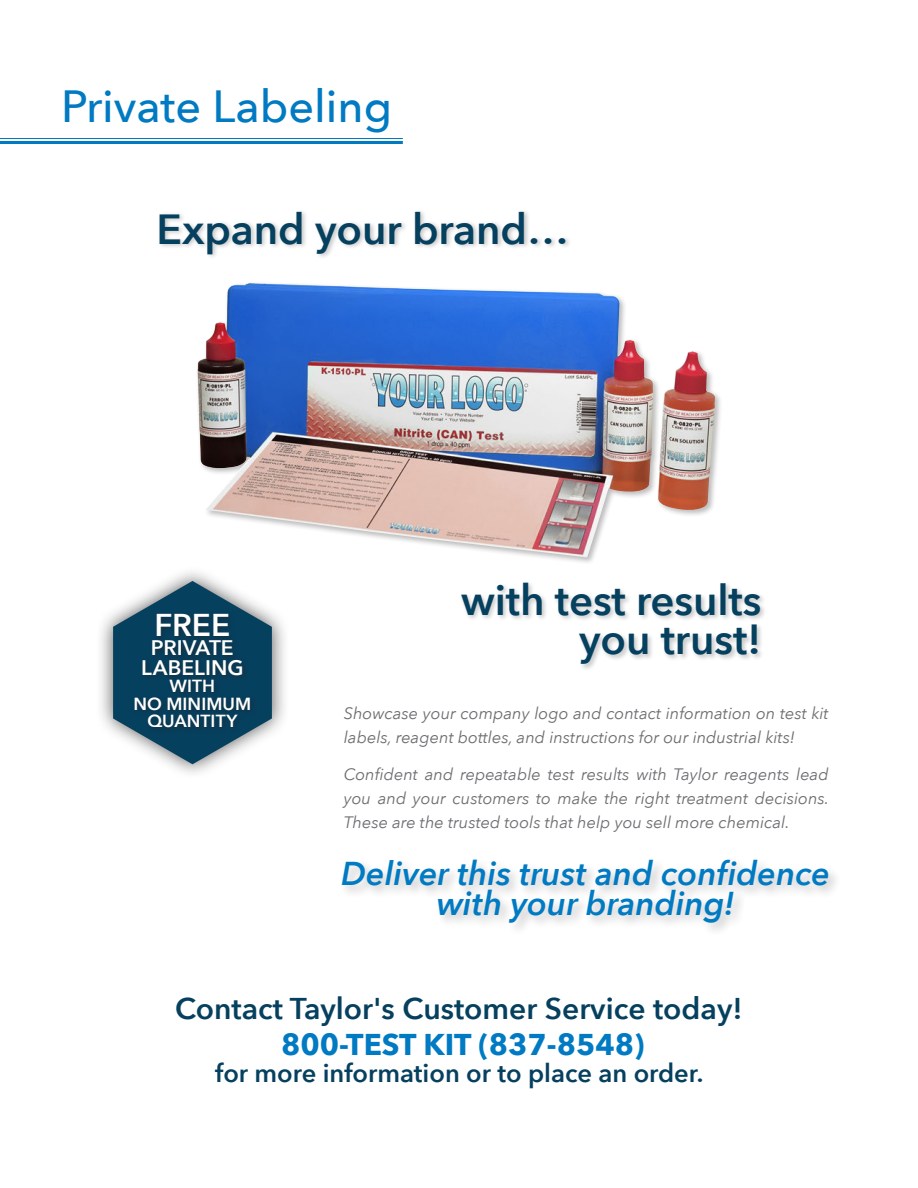
<style>
.page{position:relative;width:918px;height:1188px;background:#fff}
.page>*{position:absolute;margin:0;border:0;box-sizing:border-box;transform-origin:0 0}
.t1{font:500 45px "Avenir Next";color:#007ac2}
.techTips{font:600 42px/39px "Avenir Next";letter-spacing:-.005em;color:#06405f;text-align:right}
.Intro_copy{font:italic 600 33px/30px "Avenir Next";color:#007ac2;text-align:center}
.Body_Text{font:600 31.5px "Avenir Next";color:#fff}
.Intro_copy-2{font:600 30px "Avenir Next";color:#06405f}
.Intro_copy-3{font:700 30px "Avenir Next";color:#007ac2}
.Intro_copy-4{font:600 25.5px "Avenir Next";color:#06405f}
.Body_Text-2{font:600 21px/19.2px "Avenir Next";letter-spacing:.005em;color:#fff;text-align:center}
.Body_Text-3{font:600 17.55px/17.5px "Avenir Next";letter-spacing:.005em;color:#fff;text-align:center}
.Intro_copy-5{font:italic 16.5px/24px "Avenir Next";color:#6c6d70}
</style>
<div class="page">
<hr style="left:0;top:138px;width:403px;height:1px;background:#007ac2">
<hr style="left:0;top:141px;width:403px;height:3px;background:#007ac2">
<div style="left:157px;top:209px;width:415px;height:51px;background:#231f20;opacity:.25"></div>
<div style="left:195px;top:281px;width:528px;height:284px;background:#231f20;opacity:.3"></div>
<img style="left:197px;top:283px;width:456px;height:274px">
<div style="left:459px;top:580px;width:307px;height:91px;background:#231f20;opacity:.25"></div>
<div style="left:339px;top:857px;width:502px;height:79px;background:#231f20;opacity:.25"></div>
<div style="left:95px;top:565px;width:194px;height:216px;background:#231f20;opacity:.75"></div>
<svg style="left:113px;top:581px;width:159px;height:183px"></svg>
<div style="left:132px;top:612px;width:125px;height:123px;background:#083c58"></div>
<p class="t1" style="left:61px;top:68px;width:332px">Private Labeling</p>
<p class="techTips" style="left:157px;top:208px;width:414px">Expand your brand…</p>
<p class="Body_Text" style="left:154px;top:598px;width:78px">FREE</p>
<p class="Body_Text-2" style="left:141px;top:638px;width:104px">PRIVATE<br>LABELING</p>
<p class="Body_Text-3" style="left:133px;top:677px;width:119px">WITH<br>NO MINIMUM<br>QUANTITY</p>
<p class="techTips" style="left:461px;top:580px;width:302px">with test results you trust!</p>
<p class="Intro_copy-5" style="left:344px;top:700px;width:486px">Showcase your company logo and contact information on test kit labels, reagent bottles, and instructions for our industrial kits!</p>
<p class="Intro_copy-5" style="left:344px;top:762px;width:487px;text-align:justify">Confident and repeatable test results with Taylor reagents lead you and your customers to make the right treatment decisions.<br>These are the trusted tools that help you sell more chemical.</p>
<p class="Intro_copy" style="left:341px;top:857px;width:490px">Deliver this trust and confidence with your branding!</p>
<p class="Intro_copy-2" style="left:175px;top:983px;width:569px">Contact Taylor's Customer Service today!</p>
<p class="Intro_copy-3" style="left:281px;top:1019px;width:365px">800-TEST KIT (837-8548)</p>
<p class="Intro_copy-4" style="left:215px;top:1051px;width:490px">for more information or to place an order.</p>
</div>
